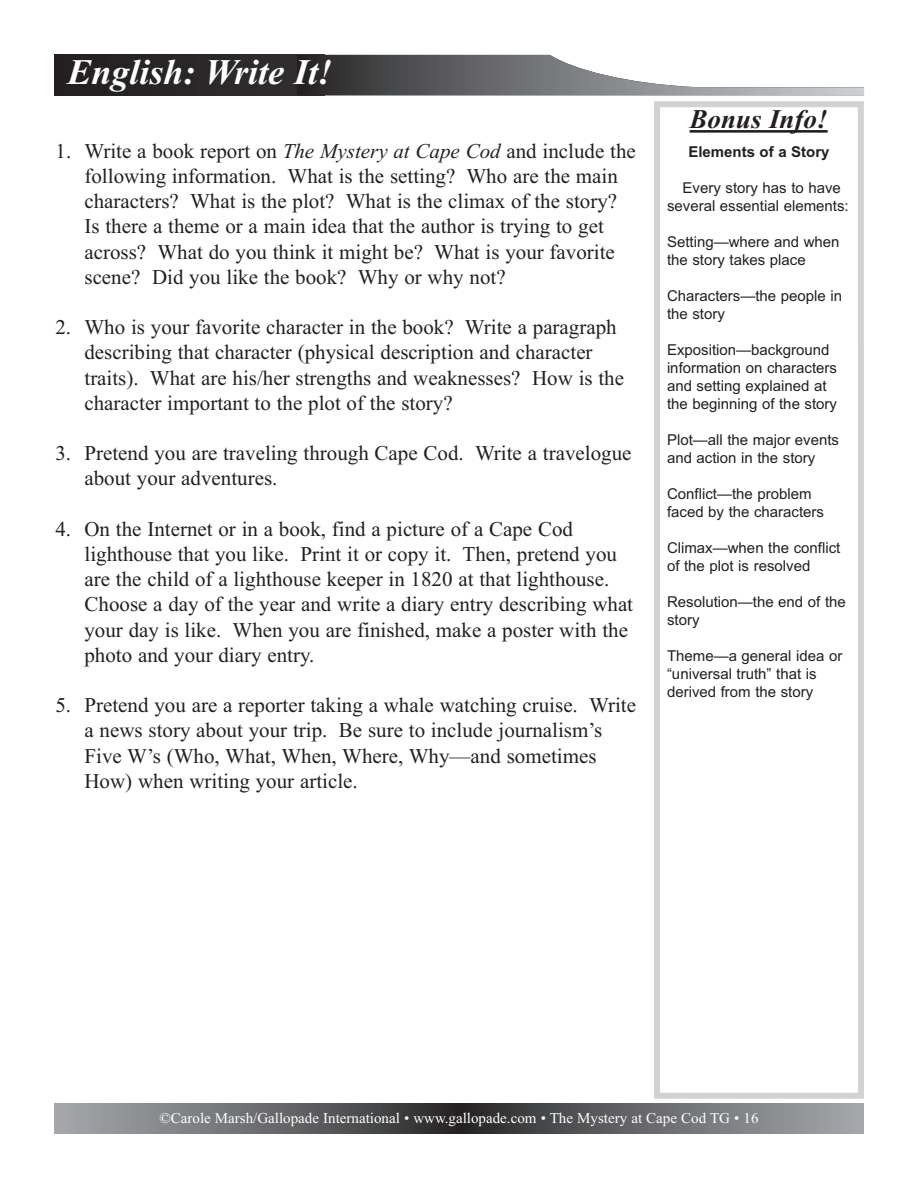
<style>
.page{position:relative;width:918px;height:1188px;background:#fff}
.page>*{position:absolute;margin:0;border:0;box-sizing:border-box;transform-origin:0 0}
.t1{font:italic 700 36px "Times New Roman";color:#fff}
.t2{font:italic 700 27px "Times New Roman";color:#231f20}
.t3{font:21px/25.2px "Times New Roman";color:#231f20}
.t4{font:15px/18px "Arial";color:#231f20}
.t5{font:15px "Times New Roman";color:#fff}
.t6{font:700 15px "Arial";color:#231f20}
.s1{font-style:italic}
</style>
<div class="page">
<div style="left:54px;top:55px;width:270px;height:40px;background:#282526"></div>
<svg style="left:324px;top:55px;width:540px;height:40px"></svg>
<div style="left:457px;top:1104px;width:407px;height:30px;background:linear-gradient(to right,#2a292a,#a9abaf)"></div>
<div style="left:54px;top:1104px;width:408px;height:30px;background:linear-gradient(to right,#a9acaf,#2b292a)"></div>
<svg style="left:654px;top:101px;width:210px;height:998px"></svg>
<div style="left:661px;top:108px;width:195px;height:34px;background:#fff"></div>
<hr style="left:690px;top:130px;width:138px;height:3px;background:#231f20">
<div style="left:666px;top:144px;width:187px;height:847px;background:#fff"></div>
<h1 class="t1" style="left:68px;top:60px;width:266px">English: Write It!</h1>
<p class="t3" style="left:84px;top:140px;width:553px;text-indent:-29px">1. Write a book report on <span class="s1">The Mystery at Cape Cod</span> and include the following information. What is the setting? Who are the main characters? What is the plot? What is the climax of the story?<br>Is there a theme or a main idea that the author is trying to get across? What do you think it might be? What is your favorite scene? Did you like the book? Why or why not?</p>
<p class="t3" style="left:84px;top:317px;width:541px;text-indent:-29px">2. Who is your favorite character in the book? Write a paragraph describing that character (physical description and character traits). What are his/her strengths and weaknesses? How is the character important to the plot of the story?</p>
<p class="t3" style="left:84px;top:443px;width:549px;text-indent:-29px">3. Pretend you are traveling through Cape Cod. Write a travelogue about your adventures.</p>
<p class="t3" style="left:84px;top:518px;width:550px;text-indent:-29px">4. On the Internet or in a book, find a picture of a Cape Cod lighthouse that you like. Print it or copy it. Then, pretend you are the child of a lighthouse keeper in 1820 at that lighthouse.<br>Choose a day of the year and write a diary entry describing what your day is like. When you are finished, make a poster with the photo and your diary entry.</p>
<p class="t3" style="left:84px;top:695px;width:553px;text-indent:-29px">5. Pretend you are a reporter taking a whale watching cruise. Write a news story about your trip. Be sure to include journalism’s Five W’s (Who, What, When, Where, Why—and sometimes How) when writing your article.</p>
<p class="t2" style="left:690px;top:110px;width:139px">Bonus Info!</p>
<p class="t6" style="left:688px;top:146px;width:143px">Elements of a Story</p>
<p class="t4" style="left:667px;top:180px;width:183px;text-align:center">Every story has to have several essential elements:</p>
<p class="t4" style="left:667px;top:234px;width:174px">Setting—where and when the story takes place</p>
<p class="t4" style="left:667px;top:288px;width:177px">Characters—the people in the story</p>
<p class="t4" style="left:667px;top:342px;width:172px">Exposition—background information on characters and setting explained at the beginning of the story</p>
<p class="t4" style="left:667px;top:432px;width:174px">Plot—all the major events and action in the story</p>
<p class="t4" style="left:667px;top:486px;width:159px">Conflict—the problem faced by the characters</p>
<p class="t4" style="left:667px;top:540px;width:175px">Climax—when the conflict of the plot is resolved</p>
<p class="t4" style="left:667px;top:594px;width:180px">Resolution—the end of the story</p>
<p class="t4" style="left:667px;top:648px;width:177px">Theme—a general idea or “universal truth” that is derived from the story</p>
<p class="t5" style="left:159px;top:1113px;width:601px">©Carole Marsh/Gallopade International • www.gallopade.com • The Mystery at Cape Cod TG • 16</p>
</div>
